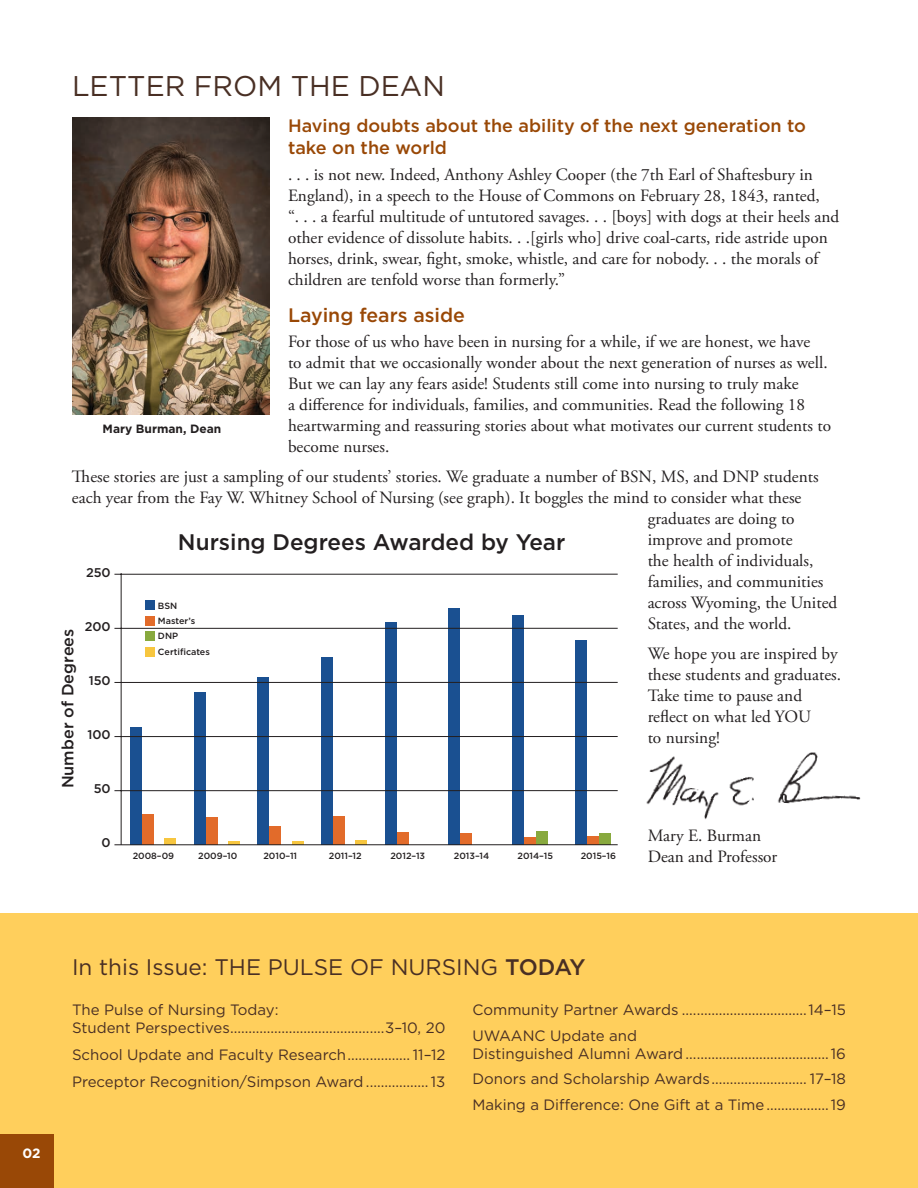
<style>
.page{position:relative;width:918px;height:1188px;background:#fff}
.page>*{position:absolute;margin:0;border:0;box-sizing:border-box;transform-origin:0 0}
.t1{font:28.5px "Gotham";color:#492f24}
.t2{font:22.5px "Gotham";color:#492f24}
.t3{font:500 22.5px "Gotham";color:#231f20}
.t4{font:500 19.5px "Gotham";color:#994806}
.t5{font:500 18px/22.5px "Gotham";color:#994806}
.t6{font:17.25px/21px "Adobe Garamond Pro";color:#231f20}
.t7{font:500 16.2px "Gotham";color:#231f20}
.t8{font:15px/25.5px "Gotham";color:#492f24}
.t9{font:700 13.5px "Gotham";color:#fff}
.t10{font:500 12.6px "Gotham";color:#231f20}
.t11{font:700 12px "Gotham";color:#231f20}
.t12{font:500 9px/15.3px "Gotham";color:#231f20}
.s1{font-weight:500}
</style>
<div class="page">
<img style="left:72px;top:118px;width:198px;height:297px">
<div style="left:0;top:914px;width:918px;height:274px;background:#ffcf5c"></div>
<div style="left:0;top:1134px;width:54px;height:54px;background:#994806"></div>
<img style="left:646px;top:752px;width:215px;height:68px">
<div style="left:130px;top:727px;width:12px;height:118px;background:#1a5091"></div>
<div style="left:142px;top:814px;width:12px;height:31px;background:#e26b2a"></div>
<div style="left:164px;top:839px;width:12px;height:6px;background:#f7c63f"></div>
<div style="left:194px;top:692px;width:12px;height:153px;background:#1a5091"></div>
<div style="left:206px;top:817px;width:12px;height:28px;background:#e26b2a"></div>
<hr style="left:228px;top:841px;width:12px;height:4px;background:#f7c63f">
<div style="left:257px;top:677px;width:12px;height:168px;background:#1a5091"></div>
<div style="left:269px;top:826px;width:12px;height:19px;background:#e26b2a"></div>
<hr style="left:292px;top:841px;width:12px;height:4px;background:#f7c63f">
<div style="left:321px;top:657px;width:12px;height:188px;background:#1a5091"></div>
<div style="left:333px;top:816px;width:12px;height:29px;background:#e26b2a"></div>
<div style="left:385px;top:622px;width:12px;height:223px;background:#1a5091"></div>
<div style="left:397px;top:832px;width:11px;height:13px;background:#e26b2a"></div>
<div style="left:448px;top:608px;width:12px;height:237px;background:#1a5091"></div>
<div style="left:460px;top:834px;width:12px;height:11px;background:#e26b2a"></div>
<div style="left:512px;top:615px;width:12px;height:230px;background:#1a5091"></div>
<div style="left:524px;top:837px;width:12px;height:8px;background:#e26b2a"></div>
<div style="left:536px;top:831px;width:12px;height:14px;background:#88a93e"></div>
<div style="left:575px;top:641px;width:12px;height:204px;background:#1a5091"></div>
<div style="left:587px;top:836px;width:12px;height:9px;background:#e26b2a"></div>
<div style="left:599px;top:834px;width:12px;height:11px;background:#88a93e"></div>
<div style="left:355px;top:840px;width:12px;height:5px;background:#f7c63f"></div>
<hr style="left:121px;top:573px;width:1px;height:271px;background:#231f20">
<hr style="left:114px;top:844px;width:504px;height:1px;background:#231f20">
<hr style="left:114px;top:790px;width:504px;height:1px;background:#231f20">
<hr style="left:114px;top:736px;width:504px;height:1px;background:#231f20">
<hr style="left:114px;top:682px;width:504px;height:1px;background:#231f20">
<hr style="left:114px;top:628px;width:504px;height:1px;background:#231f20">
<hr style="left:114px;top:574px;width:504px;height:1px;background:#231f20">
<div style="left:146px;top:601px;width:9px;height:9px;background:#1a5091"></div>
<div style="left:146px;top:616px;width:9px;height:9px;background:#e26b2a"></div>
<div style="left:146px;top:632px;width:9px;height:9px;background:#88a93e"></div>
<div style="left:146px;top:647px;width:9px;height:9px;background:#f7c63f"></div>
<h1 class="t1" style="left:72px;top:68px;width:374px">LETTER FROM THE DEAN</h1>
<p class="t5" style="left:288px;top:114px;width:520px">Having doubts about the ability of the next generation to take on the world</p>
<p class="t6" style="left:288px;top:165px;width:553px">. . . is not new. Indeed, Anthony Ashley Cooper (the 7th Earl of Shaftesbury in England), in a speech to the House of Commons on February 28, 1843, ranted,<br>“. . . a fearful multitude of untutored savages. . . [boys] with dogs at their heels and other evidence of dissolute habits. . .[girls who] drive coal-carts, ride astride upon horses, drink, swear, fight, smoke, whistle, and care for nobody. . . the morals of children are tenfold worse than formerly.”</p>
<p class="t4" style="left:288px;top:302px;width:179px">Laying fears aside</p>
<p class="t6" style="left:288px;top:332px;width:545px">For those of us who have been in nursing for a while, if we are honest, we have<br>to admit that we occasionally wonder about the next generation of nurses as well.<br>But we can lay any fears aside! Students still come into nursing to truly make<br>a difference for individuals, families, and communities. Read the following 18 heartwarming and reassuring stories about what motivates our current students to become nurses.</p>
<p class="t6" style="left:72px;top:467px;width:748px">These stories are just a sampling of our students’ stories. We graduate a number of BSN, MS, and DNP students</p>
<p class="t6" style="left:72px;top:488px;width:731px">each year from the Fay W. Whitney School of Nursing (see graph). It boggles the mind to consider what these</p>
<p class="t6" style="left:648px;top:509px;width:148px">graduates are doing to</p>
<p class="t6" style="left:648px;top:530px;width:146px">improve and promote</p>
<p class="t6" style="left:648px;top:551px;width:167px">the health of individuals,</p>
<p class="t6" style="left:648px;top:572px;width:177px">families, and communities</p>
<p class="t6" style="left:648px;top:593px;width:191px">across Wyoming, the United</p>
<p class="t6" style="left:648px;top:614px;width:145px">States, and the world.</p>
<p class="t6" style="left:648px;top:644px;width:195px">We hope you are inspired by these students and graduates.<br>Take time to pause and reflect on what led YOU<br>to nursing!</p>
<p class="t11" style="left:103px;top:420px;width:120px">Mary Burman, Dean</p>
<h2 class="t3" style="left:178px;top:528px;width:389px">Nursing Degrees Awarded by Year</h2>
<p class="t10" style="left:86px;top:564px;width:26px">250</p>
<p class="t12" style="left:158px;top:598px;width:53px">BSN<br>Master’s<br>DNP<br>Certificates</p>
<p class="t10" style="left:85px;top:618px;width:28px">200</p>
<p class="t7" style="left:57px;top:788px;width:161px;rotate:-90deg">Number of Degrees</p>
<p class="t10" style="left:89px;top:672px;width:24px">150</p>
<p class="t10" style="left:87px;top:727px;width:25px">100</p>
<p class="t10" style="left:94px;top:781px;width:19px">50</p>
<p class="t10" style="left:102px;top:835px;width:11px">0</p>
<p class="t12" style="left:133px;top:848px;width:43px">2008–09</p>
<p class="t12" style="left:198px;top:848px;width:41px">2009–10</p>
<p class="t12" style="left:263px;top:848px;width:35px">2010–11</p>
<p class="t12" style="left:329px;top:848px;width:34px">2011–12</p>
<p class="t12" style="left:390px;top:848px;width:36px">2012–13</p>
<p class="t12" style="left:454px;top:848px;width:37px">2013–14</p>
<p class="t12" style="left:518px;top:848px;width:37px">2014–15</p>
<p class="t12" style="left:581px;top:848px;width:37px">2015–16</p>
<p class="t6" style="left:648px;top:825px;width:131px">Mary E. Burman<br>Dean and Professor</p>
<p class="t9" style="left:22px;top:1145px;width:20px">02</p>
<h2 class="t2" style="left:72px;top:953px;width:515px">In this Issue: THE PULSE OF NURSING <span class="s1">TODAY</span></h2>
<p class="t8" style="left:72px;top:1001px;width:375px;line-height:18px">The Pulse of Nursing Today:<br>Student Perspectives..........................................3–10, 20</p>
<p class="t8" style="left:72px;top:1041px;width:375px;line-height:27px">School Update and Faculty Research................. 11–12<br>Preceptor Recognition/Simpson Award ................. 13</p>
<p class="t8" style="left:472px;top:997px;width:375px">Community Partner Awards ..................................14–15<br>UWAANC Update and</p>
<p class="t8" style="left:472px;top:1041px;width:375px;text-align:justify">Distinguished Alumni Award .......................................16<br>Donors and Scholarship Awards.......................... 17–18<br>Making a Difference: One Gift at a Time .................19</p>
</div>
